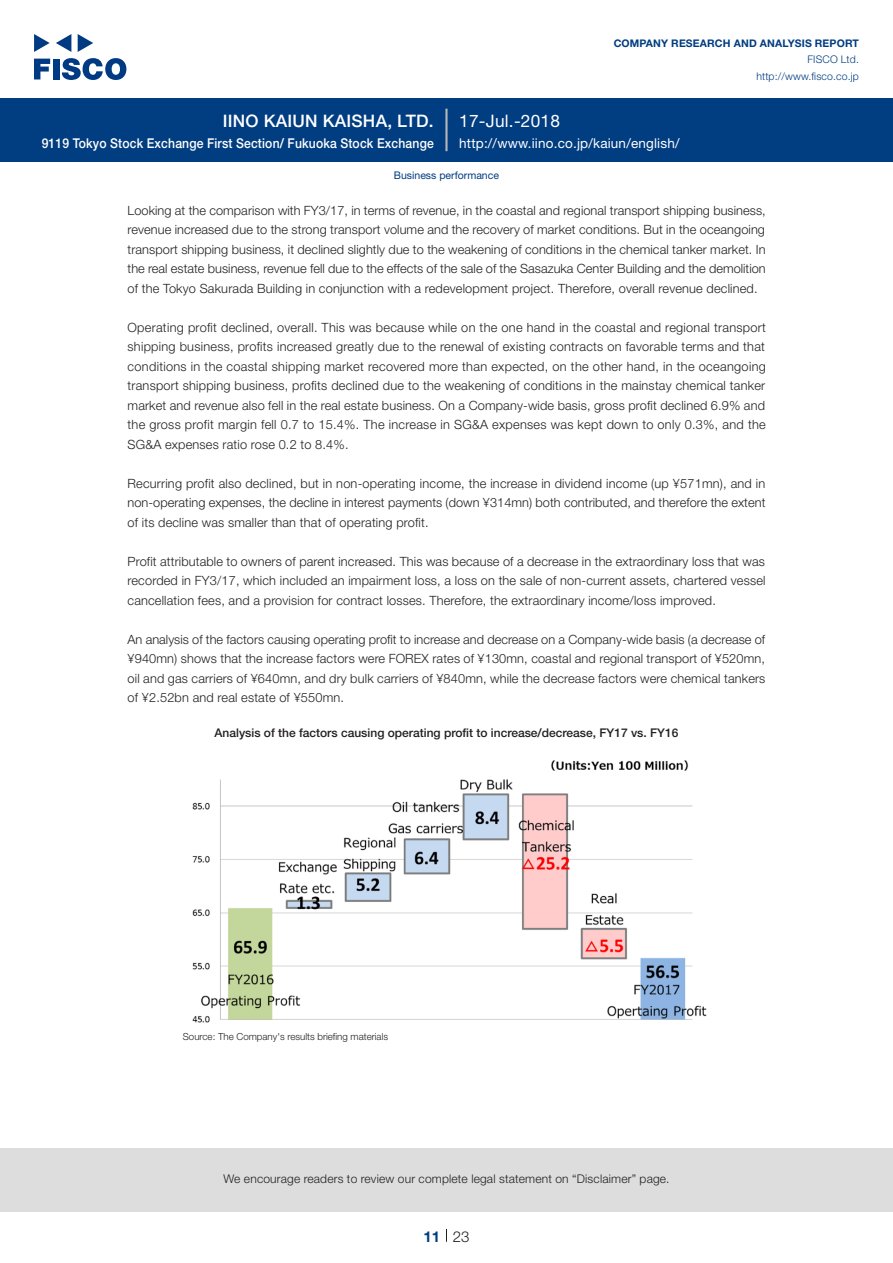
<style>
.page{position:relative;width:893px;height:1263px;background:#fff}
.page>*{position:absolute;margin:0;border:0;box-sizing:border-box;transform-origin:0 0}
.t1{font:500 17.25px "Helvetica Neue LT Std";letter-spacing:.015em;color:#fff}
.t2{font:17.25px "Helvetica Neue LT Std";letter-spacing:.015em;color:#fff}
.t3{font:300 15px "Helvetica Neue LT Std";color:#231f20}
.t4{font:700 15px "Helvetica Neue LT Std";color:#003d81}
.t5{font:500 13.5px "Helvetica Neue LT Std";letter-spacing:.015em;color:#fff;scale:.9 1}
.t6{font:13.5px "Helvetica Neue LT Std";letter-spacing:.015em;color:#fff}
.本文_e{font:300 12.75px/19.5px "Helvetica Neue LT Std";letter-spacing:.015em;color:#231f20;text-align:justify}
.チャートタイトル_e{font:500 12px "Helvetica Neue LT Std";color:#231f20}
.t7{font:300 12px "Helvetica Neue LT Std";letter-spacing:.015em;color:#231f20}
.t8{font:700 10.5px "Helvetica Neue LT Std";letter-spacing:.015em;color:#003d81}
.t9{font:300 10.5px/16.5px "Helvetica Neue LT Std";letter-spacing:.015em;color:#003d81;text-align:right}
.ヘッダー_e{font:10.5px "Helvetica Neue LT Std";color:#003d81}
.表組み基本スタイル_en{font:300 9.75px "Helvetica Neue LT Std";color:#231f20}
</style>
<div class="page">
<div style="left:0;top:1148px;width:893px;height:64px;background:#ddd"></div>
<svg style="left:34px;top:59px;width:16px;height:20px"></svg>
<div style="left:53px;top:59px;width:6px;height:20px;background:#003a83"></div>
<svg style="left:62px;top:58px;width:64px;height:22px"></svg>
<svg style="left:34px;top:34px;width:16px;height:18px"></svg>
<svg style="left:78px;top:34px;width:15px;height:18px"></svg>
<svg style="left:56px;top:34px;width:15px;height:18px"></svg>
<div style="left:0;top:98px;width:893px;height:64px;background:#003d81"></div>
<hr style="left:445px;top:109px;width:3px;height:42px;background:#b5b5b6">
<svg style="left:446px;top:1229px;width:1px;height:13px"></svg>
<img style="left:192px;top:760px;width:515px;height:263px">
<h1 class="t1" style="left:223px;top:110px;width:213px">IINO KAIUN KAISHA, LTD.</h1>
<p class="t5" style="left:42px;top:135px;width:437px">9119 Tokyo Stock Exchange First Section/ Fukuoka Stock Exchange</p>
<h1 class="t2" style="left:459px;top:110px;width:102px">17-Jul.-2018</h1>
<p class="t8" style="left:614px;top:37px;width:247px">COMPANY RESEARCH AND ANALYSIS REPORT</p>
<p class="t9" style="left:756px;top:51px;width:104px">FISCO Ltd. http://www.fisco.co j p.</p>
<p class="t6" style="left:459px;top:135px;width:222px">http://www.iino.co j p. /kaiun/english/</p>
<p class="ヘッダー_e" style="left:394px;top:169px;width:107px">Business performance</p>
<p class="本文_e" style="left:128px;top:200px;width:640px">Looking at the comparison with FY3/17, in terms of revenue in, the coastal and regional transport shipping business, revenue increased due to the strong transport volume and the recovery of market conditions. But in the oceangoing transport shipping business it, declined slightly due to the weakening of conditions in the chemical tanker market In. the real estate business, revenue fell due to the effects of the sale of the Sasazuka Center Building and the demolition of the Tokyo Sakurada Building in conjunction with a redevelopment project. Therefore, overall revenue declined.</p>
<p class="本文_e" style="left:128px;top:317px;width:640px">Operating profit declined, overall. This was because while on the one hand in the coastal and regional transport shipping business, profits increased greatly due to the renewal of existing contracts on favorable terms and that conditions in the coastal shipping market recovered more than expected, on the other hand in, the oceangoing transport shipping business, profits declined due to the weakening of conditions in the mainstay chemical tanker market and revenue also fell in the real estate business. On a Company-wide basis, gross profit declined 6.9% and the gross profit margin fell 0.7 to 15.4%. The increase in SG&amp;A expenses was kept down to only 0.3%, and the SG&amp;A expenses ratio rose 0.2 to 8.4%.</p>
<p class="本文_e" style="left:128px;top:473px;width:639px">Recurring profit also declined, but in non-operating income, the increase in dividend income (up ¥571mn ,) and in non-operating expenses, the decline in interest payments (down ¥314mn) both contributed, and therefore the extent of its decline was smaller than that of operating profit.</p>
<p class="本文_e" style="left:128px;top:551px;width:639px">Profit attributable to owners of parent increased. This was because of a decrease in the extraordinary loss that was recorded in FY3/17, which included an impairment loss a, loss on the sale of non-current assets, chartered vessel cancellation fees, and a provision for contract losses. Therefore, the extraordinary income/loss improved.</p>
<p class="本文_e" style="left:128px;top:629px;width:639px">An analysis of the factors causing operating profit to increase and decrease on a Company-wide basis a( decrease of ¥940mn) shows that the increase factors were FOREX rates of ¥130mn, coastal and regional transport of ¥520mn, oil and gas carriers of ¥640mn, and dry bulk carriers of ¥840mn, while the decrease factors were chemical tankers of ¥2.52bn and real estate of ¥550mn.</p>
<p class="チャートタイトル_e" style="left:215px;top:725px;width:465px">Analysis of the factors causing operating profit to increase/decrease, FY17 vs. FY16</p>
<p class="表組み基本スタイル_en" style="left:183px;top:1030px;width:207px">Source: The Company s' results briefing materials</p>
<p class="t7" style="left:223px;top:1171px;width:448px">We encourage readers to review our complete legal statement on “Disclaimer” page.</p>
<p class="t4" style="left:423px;top:1227px;width:18px">11</p>
<p class="t3" style="left:453px;top:1227px;width:18px">23</p>
</div>
